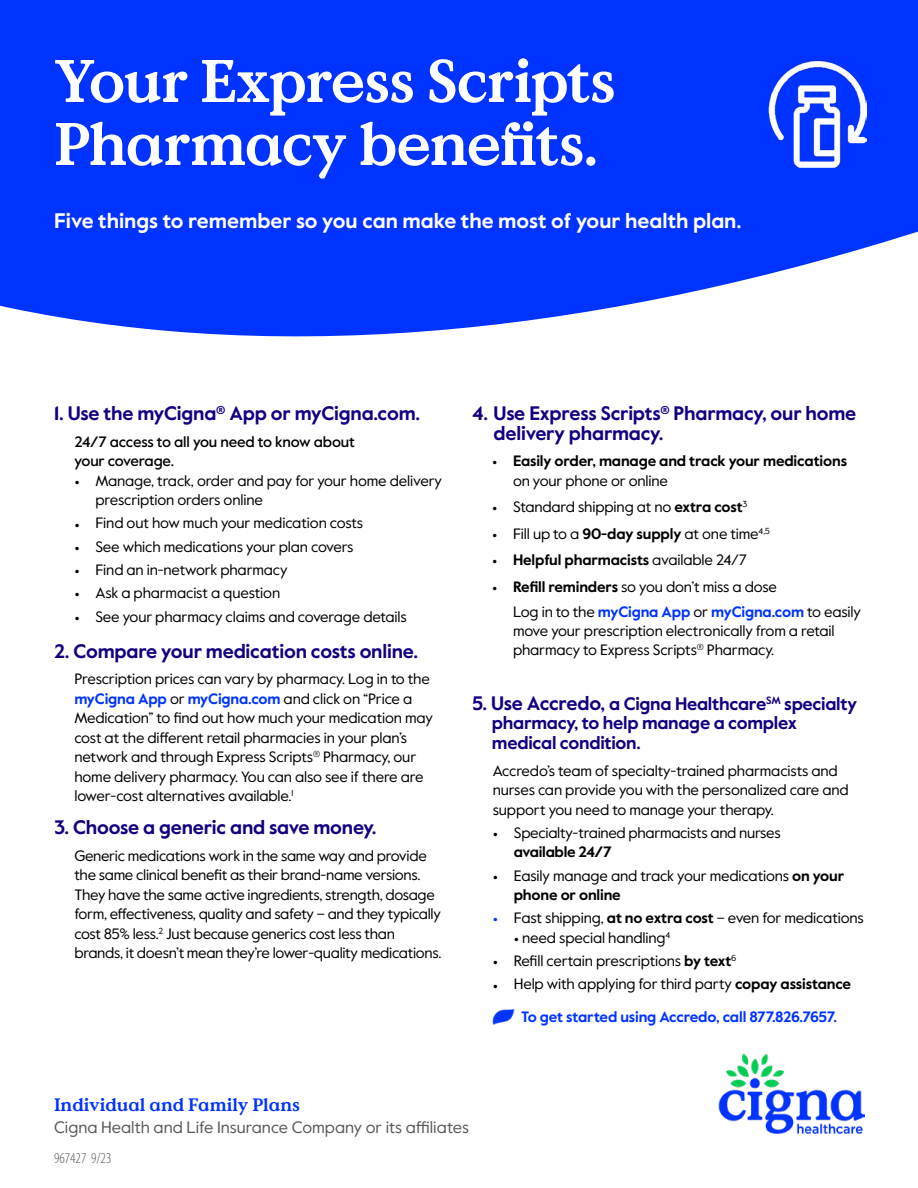
<style>
.page{position:relative;width:918px;height:1188px;background:#fff}
.page>*{position:absolute;margin:0;border:0;box-sizing:border-box;transform-origin:0 0}
.t1{font:700 60px/63px "Value Serif Pro";letter-spacing:-.025em;color:#fff}
.t2{font:700 21px "Value Sans Pro";color:#fff}
.t3{font:700 19.5px/19.5px "Value Sans Pro";letter-spacing:-.01em;color:#110081}
.t4{font:700 18px/19.5px "Value Sans Pro";letter-spacing:-.015em;color:#110081}
.t5{font:700 18px "Value Serif Pro";color:#03f}
.t6{font:16.5px "Value Sans Pro";color:#58595b}
.t7{font:15px/19.5px "Value Sans Pro";letter-spacing:-.01em;color:#000}
.t8{font:700 15px/32.2px "Value Sans Pro";letter-spacing:-.01em;color:#03f}
.t9{font:700 15px "Value Sans Pro";letter-spacing:-.01em;color:#000}
.t10{font:500 15px/19.5px "Value Sans Pro";letter-spacing:-.01em;color:#000}
.t11{font:300 condensed 15px "Myriad Pro";color:#58595b}
.s1{font-weight:700}
.s2{font-weight:700;color:#03f}
.s3{font-weight:400}
.s4{font-size:19.5px}
.s5{color:#000}
.s6{font-weight:400;color:#000}
</style>
<div class="page">
<img style="left:718px;top:1053px;width:147px;height:81px">
<svg style="left:0;top:0;width:918px;height:337px;background:#1644fe"></svg>
<img style="left:769px;top:61px;width:98px;height:106px">
<img style="left:493px;top:1010px;width:21px;height:15px">
<h1 class="t1" style="left:54px;top:52px;width:563px">Your Express Scripts<br>Pharmacy benefits.</h1>
<h2 class="t2" style="left:54px;top:208px;width:689px">Five things to remember so you can make the most of your health plan.</h2>
<h3 class="t3" style="left:54px;top:404px;width:368px">1. Use the myCigna<sup>®</sup> App or myCigna.com.</h3>
<p class="t10" style="left:74px;top:432px;width:282px">24/7 access to all you need to know about your coverage.</p>
<p class="t7" style="left:95px;top:471px;width:348px;text-indent:-21px"><span class="s1">•</span> Manage, track, order and pay for your home delivery prescription orders online</p>
<p class="t7" style="left:74px;top:514px;width:290px"><span class="s1">•</span> Find out how much your medication costs</p>
<p class="t7" style="left:74px;top:537px;width:281px"><span class="s1">•</span> See which medications your plan covers</p>
<p class="t7" style="left:74px;top:560px;width:215px"><span class="s1">•</span> Find an in-network pharmacy</p>
<p class="t7" style="left:74px;top:584px;width:207px"><span class="s1">•</span> Ask a pharmacist a question</p>
<p class="t7" style="left:74px;top:607px;width:334px"><span class="s1">•</span> See your pharmacy claims and coverage details</p>
<h3 class="t3" style="left:54px;top:642px;width:365px">2. Compare your medication costs online.</h3>
<p class="t7" style="left:74px;top:669px;width:360px">Prescription prices can vary by pharmacy. Log in to the <span class="s2">myCigna App</span> or <span class="s2">myCigna.com</span> and click on “Price a Medication” to find out how much your medication may cost at the different retail pharmacies in your plan’s network and through Express Scripts<sup>®</sup> Pharmacy, our home delivery pharmacy. You can also see if there are lower-cost alternatives available.<sup>1</sup></p>
<h3 class="t3" style="left:54px;top:818px;width:324px">3. Choose a generic and save money.</h3>
<p class="t7" style="left:74px;top:846px;width:369px">Generic medications work in the same way and provide the same clinical benefit as their brand-name versions.<br>They have the same active ingredients, strength, dosage form, effectiveness, quality and safety – and they typically cost 85% less.<sup>2</sup> Just because generics cost less than brands, it doesn’t mean they’re lower-quality medications.</p>
<p class="t5" style="left:54px;top:1094px;width:248px">Individual and Family Plans</p>
<h3 class="t3" style="left:494px;top:404px;width:364px;text-indent:-21px">4. Use Express Scripts<sup>®</sup> Pharmacy, our home delivery pharmacy.</h3>
<p class="t9" style="left:492px;top:452px;width:357px">• Easily order, manage and track your medications</p>
<p class="t7" style="left:513px;top:471px;width:157px">on your phone or online</p>
<p class="t7" style="left:492px;top:497px;width:257px"><span class="s1">•</span> Standard shipping at no <span class="s1">extra cost</span><sup>3</sup></p>
<p class="t7" style="left:492px;top:524px;width:279px"><span class="s1">•</span> Fill up to a <span class="s1">90-day supply</span> at one time<sup>4,5</sup></p>
<p class="t9" style="left:492px;top:551px;width:256px">• Helpful pharmacists <span class="s3">available 24/7</span></p>
<p class="t7" style="left:513px;top:574px;width:350px;line-height:25.8px;text-indent:-21px"><span class="s1">• Refill reminders</span> so you don’t miss a dose<br>Log in to the <span class="s2">myCigna App</span> or <span class="s2">myCigna.com</span> to easily</p>
<p class="t7" style="left:513px;top:622px;width:323px;line-height:18.8px">move your prescription electronically from a retail pharmacy to Express Scripts<sup>®</sup> Pharmacy.</p>
<p class="t4" style="left:492px;top:695px;width:367px;text-indent:-19px"><span class="s4">5. Use Accredo,</span> a Cigna Healthcare<sup>SM</sup> specialty pharmacy, to help manage a complex medical condition.</p>
<p class="t7" style="left:493px;top:761px;width:358px">Accredo’s team of specialty-trained pharmacists and nurses can provide you with the personalized care and support you need to manage your therapy.</p>
<p class="t7" style="left:514px;top:823px;width:268px;text-indent:-21px"><span class="s1">•</span> Specialty-trained pharmacists and nurses <span class="s1">available 24/7</span></p>
<p class="t7" style="left:514px;top:866px;width:332px;text-indent:-21px"><span class="s1">•</span> Easily manage and track your medications <span class="s1">on your phone or online</span></p>
<p class="t7" style="left:493px;top:909px;width:373px"><span class="s2">•</span> Fast shipping, <span class="s1">at no extra cost</span> – even for medications</p>
<p class="t7" style="left:514px;top:928px;width:158px"><span class="s1">•</span> need special handling<sup>4</sup></p>
<p class="t7" style="left:493px;top:951px;width:245px"><span class="s1">•</span> Refill certain prescriptions <span class="s1">by text</span><sup>6</sup></p>
<p class="t8" style="left:521px;top:969px;width:332px;text-indent:-28px"><span class="s5">•</span> <span class="s6">Help with applying for third party</span> <span class="s5">copay assistance<br></span>To get started using Accredo, call 877.826.7657.</p>
<p class="t6" style="left:54px;top:1118px;width:417px">Cigna Health and Life Insurance Company or its affiliates</p>
<p class="t11" style="left:54px;top:1150px;width:59px">967427 9/23</p>
</div>
